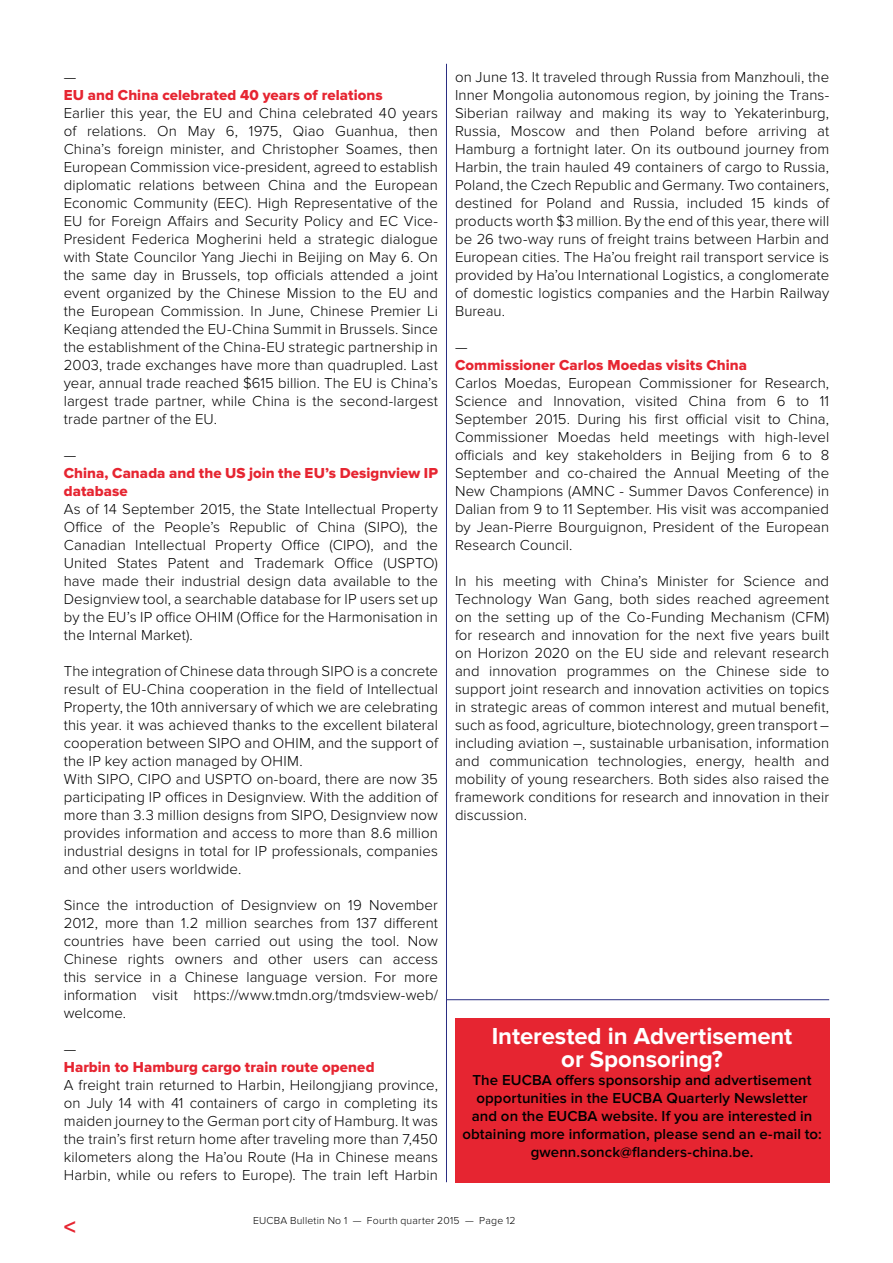
<style>
.page{position:relative;width:893px;height:1263px;background:#fff}
.page>*{position:absolute;margin:0;border:0;box-sizing:border-box;transform-origin:0 0}
.t1{font:700 24px/22.5px "Proxima Nova";letter-spacing:-.005em;color:#fff;text-align:center}
.t2{font:700 24px "Proxima Nova";color:#e62531}
.t3{font:300 15px/18px "Proxima Nova";letter-spacing:.005em;color:#000;text-align:justify}
.t4{font:600 15px/18px "Proxima Nova";letter-spacing:.005em;color:#000;text-align:center}
.t5{font:15px/18px "Proxima Nova Extrabld";letter-spacing:.005em;color:#e62531}
.t6{font:300 10.5px "Proxima Nova";letter-spacing:.02em;color:#000}
</style>
<div class="page">
<hr style="left:446px;top:64px;width:1px;height:1118px;background:#2a2d82">
<div style="left:455px;top:1018px;width:374px;height:164px;background:#e62531"></div>
<hr style="left:447px;top:999px;width:382px;height:1px;background:#2a2d82">
<p class="t3" style="left:64px;top:68px;width:14px">—</p>
<p class="t5" style="left:64px;top:86px;width:320px">EU and China celebrated 40 years of relations</p>
<p class="t3" style="left:64px;top:104px;width:376px">Earlier this year, the EU and China celebrated 40 years of relations. On May 6, 1975, Qiao Guanhua, then China’s foreign minister, and Christopher Soames, then European Commission vice-president, agreed to establish diplomatic relations between China and the European Economic Community (EEC). High Representative of the EU for Foreign Affairs and Security Policy and EC Vice-President Federica Mogherini held a strategic dialogue with State Councilor Yang Jiechi in Beijing on May 6. On the same day in Brussels, top officials attended a joint event organized by the Chinese Mission to the EU and the European Commission. In June, Chinese Premier Li Keqiang attended the EU-China Summit in Brussels. Since the establishment of the China-EU strategic partnership in 2003, trade exchanges have more than quadrupled. Last year, annual trade reached $615 billion. The EU is China’s largest trade partner, while China is the second-largest trade partner of the EU.</p>
<p class="t3" style="left:64px;top:446px;width:14px">—</p>
<p class="t5" style="left:64px;top:464px;width:376px">China, Canada and the US join the EU’s Designview IP database</p>
<p class="t3" style="left:64px;top:500px;width:376px">As of 14 September 2015, the State Intellectual Property Office of the People’s Republic of China (SIPO), the Canadian Intellectual Property Office (CIPO), and the United States Patent and Trademark Office (USPTO) have made their industrial design data available to the Designview tool, a searchable database for IP users set up by the EU’s IP office OHIM (Office for the Harmonisation in the Internal Market).</p>
<p class="t3" style="left:64px;top:662px;width:376px;text-align:left">The integration of Chinese data through SIPO is a concrete result of EU-China cooperation in the field of Intellectual Property, the 10th anniversary of which we are celebrating this year. it was achieved thanks to the excellent bilateral cooperation between SIPO and OHIM, and the support of the IP key action managed by OHIM.<br>With SIPO, CIPO and USPTO on-board, there are now 35 participating IP offices in Designview. With the addition of more than 3.3 million designs from SIPO, Designview now provides information and access to more than 8.6 million industrial designs in total for IP professionals, companies and other users worldwide.</p>
<p class="t3" style="left:64px;top:896px;width:376px">Since the introduction of Designview on 19 November 2012, more than 1.2 million searches from 137 different countries have been carried out using the tool. Now Chinese rights owners and other users can access this service in a Chinese language version. For more information visit https://www.tmdn.org/tmdsview-web/ welcome.</p>
<p class="t3" style="left:64px;top:1040px;width:14px">—</p>
<p class="t5" style="left:64px;top:1058px;width:312px">Harbin to Hamburg cargo train route opened</p>
<p class="t3" style="left:64px;top:1076px;width:376px">A freight train returned to Harbin, Heilongjiang province, on July 14 with 41 containers of cargo in completing its maiden journey to the German port city of Hamburg. It was the train’s first return home after traveling more than 7,450 kilometers along the Ha’ou Route (Ha in Chinese means Harbin, while ou refers to Europe). The train left Harbin</p>
<p class="t3" style="left:455px;top:68px;width:376px">on June 13. It traveled through Russia from Manzhouli, the Inner Mongolia autonomous region, by joining the Trans-Siberian railway and making its way to Yekaterinburg, Russia, Moscow and then Poland before arriving at Hamburg a fortnight later. On its outbound journey from Harbin, the train hauled 49 containers of cargo to Russia, Poland, the Czech Republic and Germany. Two containers, destined for Poland and Russia, included 15 kinds of products worth $3 million. By the end of this year, there will be 26 two-way runs of freight trains between Harbin and European cities. The Ha’ou freight rail transport service is provided by Ha’ou International Logistics, a conglomerate of domestic logistics companies and the Harbin Railway Bureau.</p>
<p class="t3" style="left:455px;top:338px;width:14px">—</p>
<p class="t5" style="left:455px;top:356px;width:294px">Commissioner Carlos Moedas visits China</p>
<p class="t3" style="left:455px;top:374px;width:376px">Carlos Moedas, European Commissioner for Research, Science and Innovation, visited China from 6 to 11<br>September 2015. During his first official visit to China, Commissioner Moedas held meetings with high-level officials and key stakeholders in Beijing from 6 to 8<br>September and co-chaired the Annual Meeting of the New Champions (AMNC - Summer Davos Conference) in Dalian from 9 to 11 September. His visit was accompanied by Jean-Pierre Bourguignon, President of the European Research Council.</p>
<p class="t3" style="left:455px;top:572px;width:376px">In his meeting with China’s Minister for Science and Technology Wan Gang, both sides reached agreement on the setting up of the Co-Funding Mechanism (CFM) for research and innovation for the next five years built on Horizon 2020 on the EU side and relevant research and innovation programmes on the Chinese side to support joint research and innovation activities on topics in strategic areas of common interest and mutual benefit, such as food, agriculture, biotechnology, green transport – including aviation –, sustainable urbanisation, information and communication technologies, energy, health and mobility of young researchers. Both sides also raised the framework conditions for research and innovation in their discussion.</p>
<h1 class="t1" style="left:492px;top:1025px;width:302px">Interested in Advertisement or Sponsoring?</h1>
<p class="t4" style="left:462px;top:1071px;width:361px">The EUCBA offers sponsorship and advertisement opportunities in the EUCBA Quarterly Newsletter and on the EUCBA website. If you are interested in obtaining more information, please send an e-mail to: gwenn.sonck@flanders-china.be.</p>
<h1 class="t2" style="left:64px;top:1213px;width:14px">&lt;</h1>
<p class="t6" style="left:253px;top:1215px;width:264px">EUCBA Bulletin No 1 — Fourth quarter 2015 — Page 12</p>
</div>
